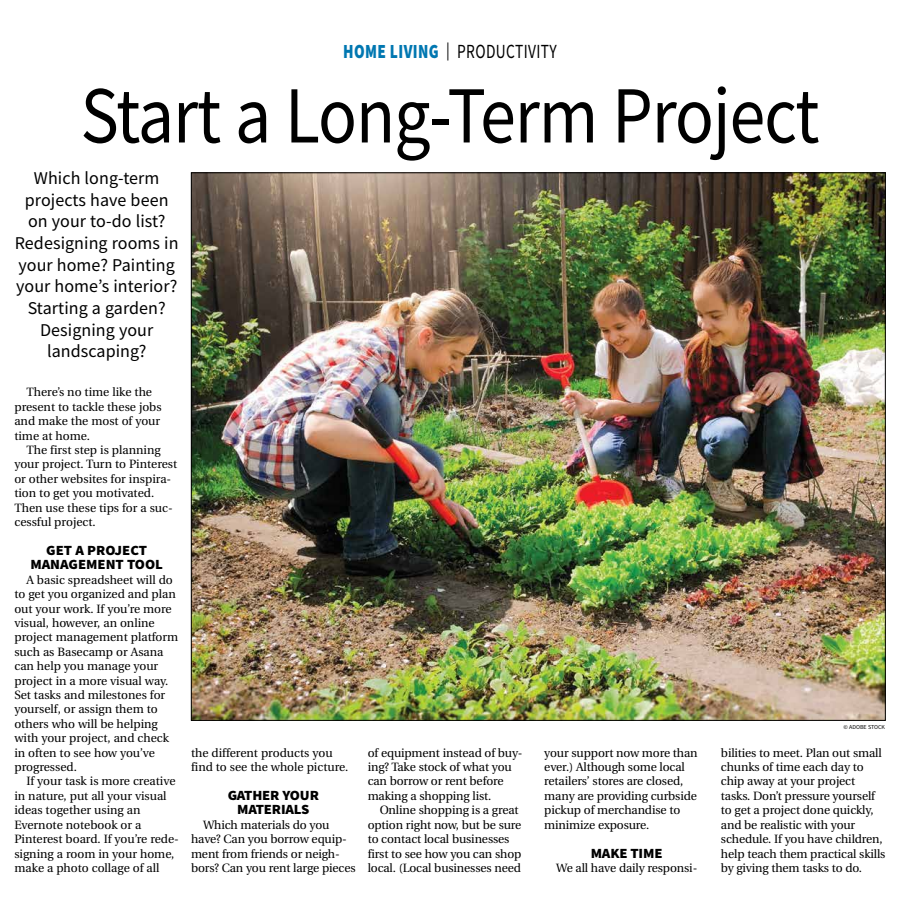
<style>
.page{position:relative;width:900px;height:908px;background:#fff}
.page>*{position:absolute;margin:0;border:0;box-sizing:border-box;transform-origin:0 0}
.t1{font:81px "Source Sans Pro";letter-spacing:-.015em;color:#000;scale:.89 1}
.t2{font:20px "Source Sans Pro";letter-spacing:.025em;color:#000;scale:.77 1}
.t3{font:18px/21.6px "Source Sans Pro";letter-spacing:.005em;color:#000;text-align:center}
.t4{font:900 14px/14.4px "Source Sans Pro";letter-spacing:-.01em;color:#000;text-align:center;scale:1.05 1}
.t5{font:12px/14.4px "Utopia";letter-spacing:-.01em;color:#000}
.t6{font:6px "Source Sans Pro";color:#000}
.s1{font-weight:900;color:#0077b1}
.s2{font-size:18px}
</style>
<div class="page">
<img style="left:193px;top:174px;width:691px;height:544px">
<h2 class="t2" style="left:343px;top:39px;width:279px"><span class="s1">HOME LIVING</span> <span class="s2">|</span> PRODUCTIVITY</h2>
<h1 class="t1" style="left:80px;top:64px;width:832px">Start a Long-Term Project</h1>
<h3 class="t3" style="left:15px;top:167px;width:165px">Which long-term projects have been on your to-do list?<br>Redesigning rooms in your home? Painting your home’s interior?<br>Starting a garden?<br>Designing your landscaping?</h3>
<p class="t5" style="left:14px;top:385px;width:149px;text-indent:12px">There’s no time like the present to tackle these jobs and make the most of your time at home.</p>
<p class="t5" style="left:14px;top:443px;width:164px;text-indent:12px">The first step is planning your project. Turn to Pinterest or other websites for inspira&shy;tion to get you motivated.<br>Then use these tips for a suc&shy;cessful project.</p>
<p class="t4" style="left:30px;top:542px;width:128px">GET A PROJECT<br>MANAGEMENT TOOL</p>
<p class="t5" style="left:14px;top:572px;width:165px;text-indent:12px">A basic spreadsheet will do to get you organized and plan out your work. If you’re more visual, however, an online project management platform such as Basecamp or Asana can help you manage your project in a more visual way.<br>Set tasks and milestones for yourself, or assign them to others who will be helping with your project, and check in often to see how you’ve progressed.</p>
<p class="t5" style="left:14px;top:774px;width:166px;text-indent:12px">If your task is more creative in nature, put all your visual ideas together using an<br>Evernote notebook or a<br>Pinterest board. If you’re rede&shy;signing a room in your home, make a photo collage of all</p>
<p class="t5" style="left:191px;top:745px;width:159px">the different products you find to see the whole picture.</p>
<p class="t4" style="left:228px;top:787px;width:88px">GATHER YOUR<br>MATERIALS</p>
<p class="t5" style="left:191px;top:817px;width:166px;text-indent:12px">Which materials do you have? Can you borrow equip&shy;ment from friends or neigh&shy;bors? Can you rent large pieces</p>
<p class="t5" style="left:368px;top:745px;width:156px">of equipment instead of buy&shy;ing? Take stock of what you can borrow or rent before making a shopping list.</p>
<p class="t5" style="left:368px;top:803px;width:155px;text-indent:12px">Online shopping is a great option right now, but be sure to contact local businesses first to see how you can shop local. (Local businesses need</p>
<p class="t5" style="left:544px;top:745px;width:155px">your support now more than ever.) Although some local retailers’ stores are closed, many are providing curbside pickup of merchandise to minimize exposure.</p>
<p class="t4" style="left:591px;top:845px;width:70px">MAKE TIME</p>
<p class="t5" style="left:556px;top:860px;width:143px">We all have daily responsi-</p>
<p class="t6" style="left:844px;top:723px;width:43px">© ADOBE STOCK</p>
<p class="t5" style="left:721px;top:745px;width:166px">bilities to meet. Plan out small chunks of time each day to chip away at your project tasks. Don’t pressure yourself to get a project done quickly, and be realistic with your schedule. If you have children, help teach them practical skills by giving them tasks to do.</p>
</div>
